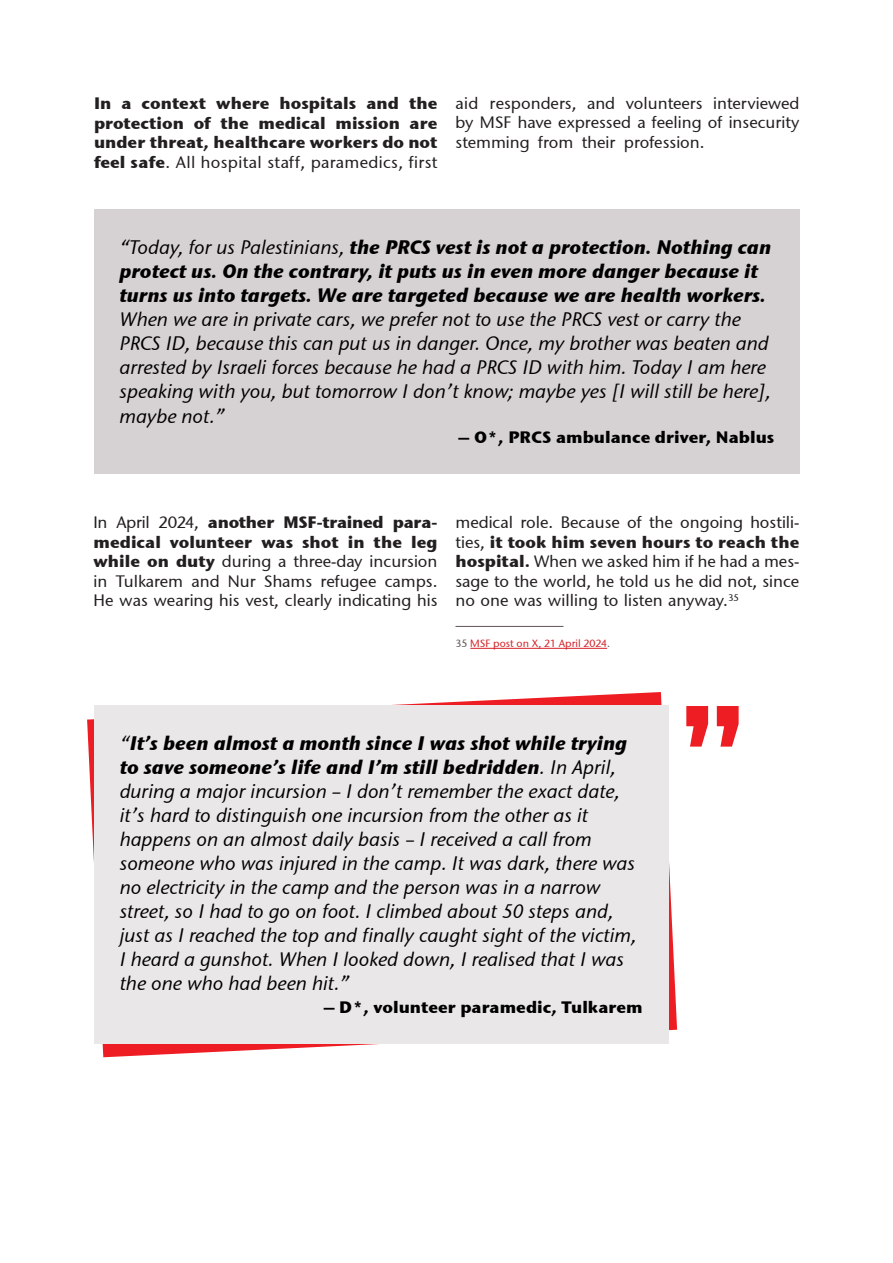
<style>
.page{position:relative;width:893px;height:1263px;background:#fff}
.page>*{position:absolute;margin:0;border:0;box-sizing:border-box;transform-origin:0 0}
.t1{font:127.5px "Gobold Extra 1";color:#ee1d23}
.t2{font:italic 19.5px/24px "Stone Sans ITCTT Medium";color:#000}
.t3{font:italic 19.5px/24px "Stone Sans ITCTT Bold";color:#000}
.t4{font:16.5px/19.5px "Stone Sans ITCTT Medium";color:#231f20;text-align:justify}
.t5{font:16.5px/19.5px "Stone Sans ITCTT Bold";color:#231f20;text-align:justify}
.t6{font:16.5px "Stone Sans ITCTT Bold";color:#000}
.t7{font:16.5px "Stone Sans ITCTT Medium";letter-spacing:.02em;color:#231f20}
.t8{font:10.5px "Stone Sans ITCTT Medium";color:#d1232a}
.s1{font-family:"Stone Sans ITCTT Bold"}
.s2{font-family:"Stone Sans ITCTT Medium"}
.s3{color:#615353}
</style>
<div class="page">
<hr style="left:455px;top:626px;width:108px;height:1px;background:#615353">
<hr style="left:470px;top:648px;width:137px;height:1px;background:#d1232a">
<div style="left:94px;top:209px;width:706px;height:265px;background:#d6d1d2"></div>
<svg style="left:87px;top:692px;width:590px;height:365px"></svg>
<div style="left:94px;top:706px;width:574px;height:338px;background:#e9e7e7"></div>
<p class="t5" style="left:94px;top:95px;width:345px">In a context where hospitals and the protection of the medical mission are under threat, healthcare workers do not</p>
<p class="t7" style="left:94px;top:155px;width:345px"><span class="s1">feel safe</span>. All hospital staff, paramedics, first</p>
<p class="t4" style="left:455px;top:95px;width:345px">aid responders, and volunteers interviewed by MSF have expressed a feeling of insecurity stemming from their profession.</p>
<p class="t3" style="left:120px;top:237px;width:653px"><span class="s2">“Today, for us Palestinians,</span> the PRCS vest is not a protection. Nothing can protect us. On the contrary, it puts us in even more danger because it turns us into targets. We are targeted because we are health workers.</p>
<p class="t2" style="left:120px;top:309px;width:653px">When we are in private cars, we prefer not to use the PRCS vest or carry the PRCS ID, because this can put us in danger. Once, my brother was beaten and arrested by Israeli forces because he had a PRCS ID with him. Today I am here speaking with you, but tomorrow I don’t know; maybe yes [I will still be here], maybe not.”</p>
<p class="t6" style="left:459px;top:430px;width:317px">– O*, PRCS ambulance driver, Nablus</p>
<p class="t5" style="left:94px;top:514px;width:345px"><span class="s2">In April 2024,</span> another MSF-trained para&shy;medical volunteer was shot in the leg</p>
<p class="t4" style="left:94px;top:553px;width:345px"><span class="s1">while on duty</span> during a three-day incursion in Tulkarem and Nur Shams refugee camps.<br>He was wearing his vest, clearly indicating his</p>
<p class="t4" style="left:455px;top:514px;width:345px">medical role. Because of the ongoing hostili-</p>
<p class="t5" style="left:455px;top:534px;width:345px"><span class="s2">ties,</span> it took him seven hours to reach the</p>
<p class="t4" style="left:455px;top:553px;width:345px"><span class="s1">hospital.</span> When we asked him if he had a mes&shy;sage to the world, he told us he did not, since no one was willing to listen anyway.<sup>35</sup></p>
<p class="t8" style="left:455px;top:639px;width:156px"><span class="s3">35</span> MSF post on X, 21 April 2024<span class="s3">.</span></p>
<p class="t3" style="left:120px;top:733px;width:509px"><span class="s2">“</span>It’s been almost a month since I was shot while trying to save someone’s life and I’m still bedridden<span class="s2">. In April,</span></p>
<p class="t2" style="left:120px;top:781px;width:518px">during a major incursion – I don’t remember the exact date, it’s hard to distinguish one incursion from the other as it happens on an almost daily basis – I received a call from someone who was injured in the camp. It was dark, there was no electricity in the camp and the person was in a narrow street, so I had to go on foot. I climbed about 50 steps and, just as I reached the top and finally caught sight of the victim, I heard a gunshot. When I looked down, I realised that I was the one who had been hit.”</p>
<p class="t6" style="left:324px;top:1000px;width:320px">– D*, volunteer paramedic, Tulkarem</p>
<h1 class="t1" style="left:678px;top:710px;width:70px">”</h1>
</div>
